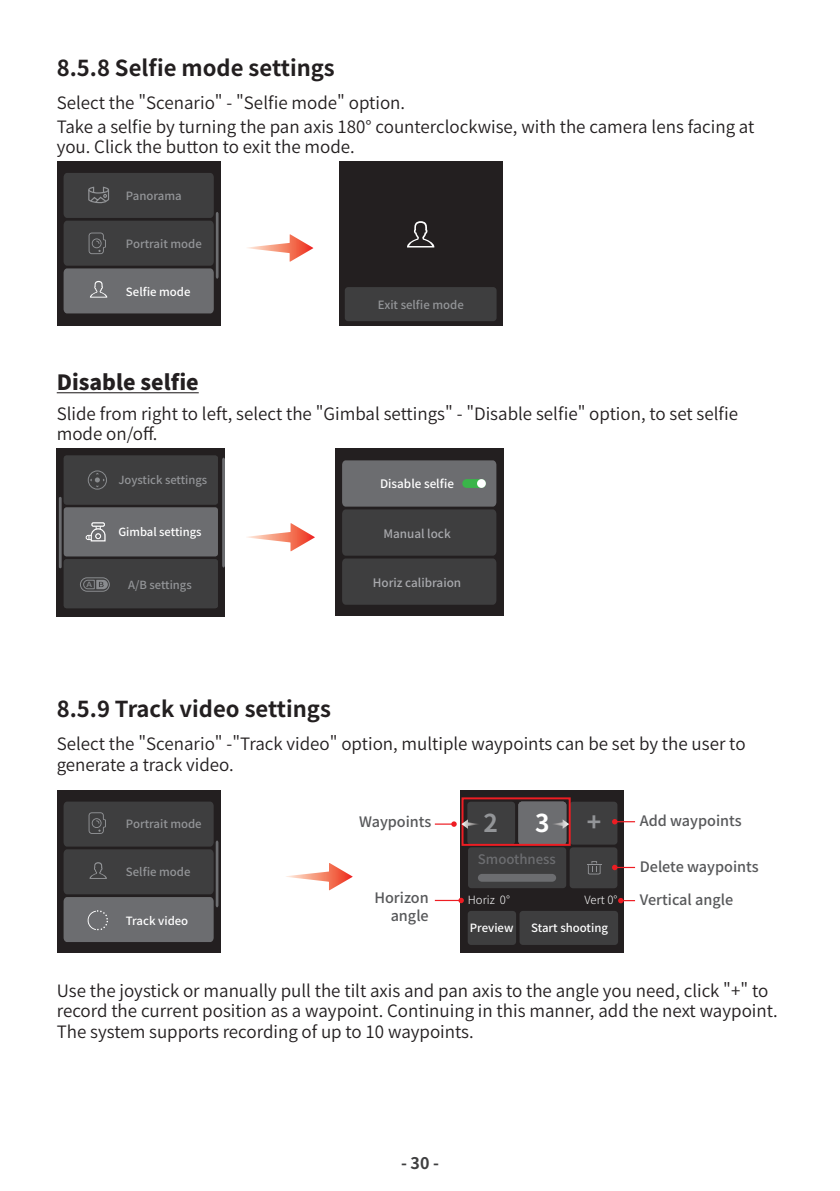
<style>
.page{position:relative;width:840px;height:1191px;background:#fff}
.page>*{position:absolute;margin:0;border:0;box-sizing:border-box;transform-origin:0 0}
.t1{font:700 24.6px "Source Han Sans CN";color:#939598}
.t2{font:700 24.6px "Source Han Sans CN";color:#fff}
.t3{font:700 22px "Source Han Sans CN";color:#231f20}
.t4{font:800 21px "Source Han Sans CN";color:#231f20}
.t5{font:17px/20.4px "Source Han Sans CN";color:#231f20}
.t6{font:700 16px "Source Han Sans CN";color:#3e3e3f}
.t7{font:500 14.4px/17.2px "Source Han Sans CN";color:#57585a;text-align:right}
.t8{font:500 13.2px "Source Han Sans CN";color:#6c6d70}
.t9{font:500 11.6px "Source Han Sans CN";color:#a8a9ad}
.t10{font:500 11.6px "Source Han Sans CN";color:#fff}
.t11{font:500 11.4px "Source Han Sans CN";color:#939598}
.t12{font:500 11.4px "Source Han Sans CN";color:#fff}
.t13{font:300 11.4px "Source Han Sans CN";color:#fff}
.t14{font:500 11.2px "Source Han Sans CN";color:#939598}
.t15{font:500 11.2px "Source Han Sans CN";color:#fff}
.t16{font:500 7.2px "Source Han Sans CN";color:#8a8c8f;scale:1.26 1}
</style>
<div class="page">
<hr style="left:57px;top:392px;width:142px;height:1px;background:#231f20">
<div style="left:57px;top:161px;width:163px;height:165px;background:#231f20"></div>
<svg style="left:247px;top:234px;width:66px;height:28px"></svg>
<div style="left:339px;top:161px;width:163px;height:165px;background:#231f20"></div>
<div style="left:344px;top:287px;width:152px;height:34px;background:#3e3e3f;border-radius:3px"></div>
<svg style="left:64px;top:173px;width:154px;height:140px"></svg>
<svg style="left:407px;top:221px;width:27px;height:26px"></svg>
<svg style="left:247px;top:523px;width:68px;height:28px"></svg>
<div style="left:335px;top:448px;width:168px;height:168px;background:#231f20"></div>
<svg style="left:342px;top:460px;width:154px;height:145px"></svg>
<div style="left:462px;top:479px;width:23px;height:9px;background:#3ab54a;border-radius:4px"></div>
<div style="left:477px;top:479px;width:8px;height:9px;background:#fff;border-radius:50%"></div>
<div style="left:57px;top:790px;width:163px;height:162px;background:#231f20"></div>
<svg style="left:286px;top:863px;width:66px;height:27px"></svg>
<div style="left:460px;top:790px;width:164px;height:162px;background:#231f20"></div>
<div style="left:519px;top:911px;width:98px;height:34px;background:#3e3e3f;border-radius:3px"></div>
<div style="left:467px;top:911px;width:49px;height:34px;background:#3e3e3f;border-radius:3px"></div>
<svg style="left:64px;top:801px;width:154px;height:141px"></svg>
<svg style="left:618px;top:898px;width:16px;height:5px"></svg>
<svg style="left:434px;top:897px;width:29px;height:6px"></svg>
<div style="left:461px;top:797px;width:109px;height:49px;border:2px solid #ee1d23"></div>
<svg style="left:434px;top:801px;width:200px;height:87px"></svg>
<div style="left:57px;top:448px;width:168px;height:168px;background:#231f20"></div>
<hr style="left:59px;top:497px;width:3px;height:71px;background:#6c6d70">
<svg style="left:64px;top:455px;width:161px;height:153px"></svg>
<p class="t3" style="left:57px;top:56px;width:279px">8.5.8 Selfie mode settings</p>
<p class="t5" style="left:57px;top:92px;width:698px;line-height:23.2px">Select the "Scenario" - "Selfie mode" option.<br>Take a selfie by turning the pan axis 180° counterclockwise, with the camera lens facing at</p>
<p class="t5" style="left:57px;top:137px;width:299px">you. Click the button to exit the mode.</p>
<p class="t11" style="left:126px;top:189px;width:57px">Panorama</p>
<p class="t11" style="left:126px;top:238px;width:77px">Portrait mode</p>
<p class="t12" style="left:126px;top:285px;width:66px">Selfie mode</p>
<p class="t11" style="left:378px;top:298px;width:87px">Exit selfie mode</p>
<p class="t4" style="left:57px;top:370px;width:143px">Disable selfie</p>
<p class="t5" style="left:57px;top:404px;width:682px">Slide from right to left, select the "Gimbal settings" - "Disable selfie" option, to set selfie mode on/off.</p>
<p class="t14" style="left:118px;top:474px;width:90px">Joystick settings</p>
<p class="t15" style="left:118px;top:525px;width:85px">Gimbal settings</p>
<p class="t10" style="left:380px;top:477px;width:75px">Disable selfie</p>
<p class="t9" style="left:383px;top:527px;width:69px">Manual lock</p>
<p class="t9" style="left:372px;top:576px;width:94px">Horiz calibration</p>
<p class="t14" style="left:118px;top:578px;width:30px">Knob</p>
<p class="t9" style="left:443px;top:576px;width:19px">ion</p>
<p class="t16" style="left:86px;top:580px;width:6px">A</p>
<p class="t14" style="left:128px;top:578px;width:65px">A/B settings</p>
<p class="t3" style="left:57px;top:696px;width:275px">8.5.9 Track video settings</p>
<p class="t5" style="left:57px;top:734px;width:690px">Select the "Scenario" -"Track video" option, multiple waypoints can be set by the user to generate a track video.</p>
<p class="t11" style="left:126px;top:817px;width:77px">Portrait mode</p>
<p class="t11" style="left:126px;top:865px;width:66px">Selfie mode</p>
<p class="t12" style="left:126px;top:914px;width:64px">Track video</p>
<h1 class="t1" style="left:483px;top:809px;width:16px">2</h1>
<h1 class="t2" style="left:535px;top:809px;width:16px">3</h1>
<h1 class="t1" style="left:586px;top:808px;width:16px">+</h1>
<p class="t8" style="left:477px;top:851px;width:79px">Smoothness</p>
<p class="t7" style="left:359px;top:813px;width:74px">Waypoints</p>
<p class="t7" style="left:639px;top:813px;width:103px">Add waypoints</p>
<p class="t7" style="left:639px;top:858px;width:120px">Delete waypoints</p>
<p class="t7" style="left:639px;top:891px;width:95px">Vertical angle</p>
<p class="t7" style="left:374px;top:890px;width:56px">Horizon angle</p>
<p class="t13" style="left:467px;top:893px;width:44px">Horiz 0°</p>
<p class="t13" style="left:584px;top:893px;width:34px">Vert 0°</p>
<p class="t12" style="left:531px;top:922px;width:78px">Start shooting</p>
<p class="t12" style="left:469px;top:922px;width:45px">Preview</p>
<p class="t5" style="left:57px;top:981px;width:722px">Use the joystick or manually pull the tilt axis and pan axis to the angle you need, click "+" to record the current position as a waypoint. Continuing in this manner, add the next waypoint.<br>The system supports recording of up to 10 waypoints.</p>
<p class="t6" style="left:401px;top:1153px;width:39px">- 30 -</p>
</div>
